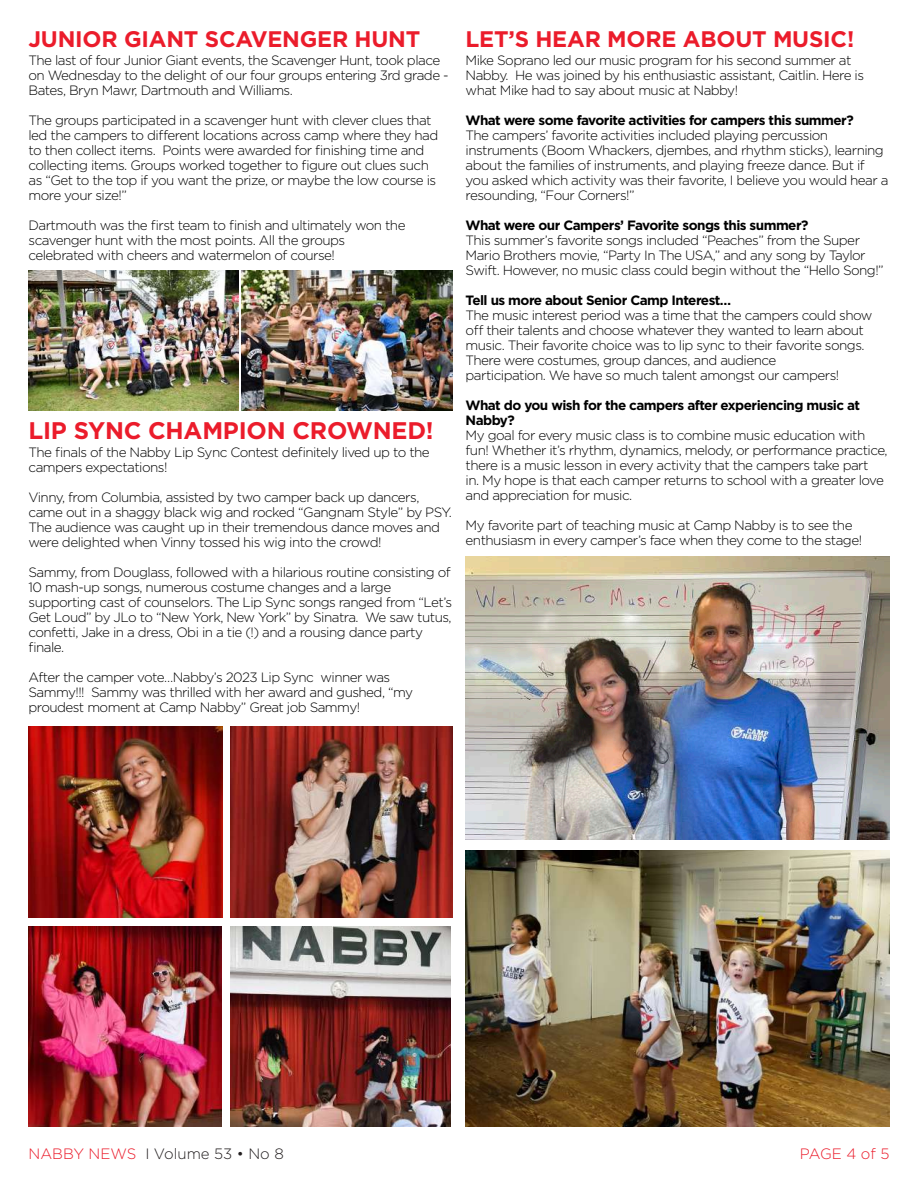
<style>
.page{position:relative;width:918px;height:1188px;background:#fff}
.page>*{position:absolute;margin:0;border:0;box-sizing:border-box;transform-origin:0 0}
.t1{font:700 24px "Gotham";letter-spacing:-.01em;color:#eb1c2b}
.t2{font:700 22.5px "Gotham";letter-spacing:-.01em;color:#eb1c2b}
.t3{font:300 15px "Gotham";color:#231f20}
.t4{font:300 15px "Gotham";letter-spacing:-.02em;color:#eb1c2b}
.t5{font:300 13.5px/15px "Gotham";letter-spacing:-.04em;color:#000}
.t6{font:700 13.5px/15px "Gotham";letter-spacing:-.04em;color:#000}
.s1{color:#eb1c2b}
</style>
<div class="page">
<img style="left:28px;top:727px;width:194px;height:191px">
<img style="left:28px;top:927px;width:193px;height:200px">
<img style="left:231px;top:727px;width:221px;height:191px">
<img style="left:231px;top:927px;width:220px;height:200px">
<img style="left:28px;top:270px;width:211px;height:140px">
<img style="left:242px;top:270px;width:210px;height:140px">
<img style="left:466px;top:851px;width:424px;height:276px">
<img style="left:466px;top:556px;width:424px;height:283px">
<h2 class="t2" style="left:28px;top:24px;width:393px">JUNIOR GIANT SCAVENGER HUNT</h2>
<p class="t5" style="left:28px;top:52px;width:422px">The last of four Junior Giant events, the Scavenger Hunt, took place on Wednesday to the delight of our four groups entering 3rd grade -<br>Bates, Bryn Mawr, Dartmouth and Williams.</p>
<p class="t5" style="left:28px;top:112px;width:411px">The groups participated in a scavenger hunt with clever clues that led the campers to different locations across camp where they had to then collect items. Points were awarded for finishing time and collecting items. Groups worked together to figure out clues such as “Get to the top if you want the prize, or maybe the low course is more your size!”</p>
<p class="t5" style="left:28px;top:217px;width:379px">Dartmouth was the first team to finish and ultimately won the scavenger hunt with the most points. All the groups celebrated with cheers and watermelon of course!</p>
<h1 class="t1" style="left:28px;top:415px;width:407px">LIP SYNC CHAMPION CROWNED!</h1>
<p class="t5" style="left:28px;top:444px;width:403px">The finals of the Nabby Lip Sync Contest definitely lived up to the campers expectations!</p>
<p class="t5" style="left:28px;top:489px;width:425px">Vinny, from Columbia, assisted by two camper back up dancers, came out in a shaggy black wig and rocked “Gangnam Style” by PSY.<br>The audience was caught up in their tremendous dance moves and were delighted when Vinny tossed his wig into the crowd!</p>
<p class="t5" style="left:28px;top:564px;width:425px">Sammy, from Douglass, followed with a hilarious routine consisting of 10 mash-up songs, numerous costume changes and a large supporting cast of counselors. The Lip Sync songs ranged from “Let’s Get Loud” by JLo to “New York, New York” by Sinatra. We saw tutus, confetti, Jake in a dress, Obi in a tie (!) and a rousing dance party finale.</p>
<p class="t5" style="left:28px;top:669px;width:386px">After the camper vote…Nabby’s 2023 Lip Sync winner was<br>Sammy!!! Sammy was thrilled with her award and gushed, “my proudest moment at Camp Nabby” Great job Sammy!</p>
<h2 class="t2" style="left:466px;top:24px;width:390px">LET’S HEAR MORE ABOUT MUSIC!</h2>
<p class="t5" style="left:466px;top:52px;width:400px">Mike Soprano led our music program for his second summer at<br>Nabby. He was joined by his enthusiastic assistant, Caitlin. Here is what Mike had to say about music at Nabby!</p>
<p class="t6" style="left:466px;top:113px;width:390px">What were some favorite activities for campers this summer?</p>
<p class="t5" style="left:466px;top:127px;width:425px">The campers’ favorite activities included playing percussion instruments (Boom Whackers, djembes, and rhythm sticks), learning about the families of instruments, and playing freeze dance. But if you asked which activity was their favorite, I believe you would hear a resounding, “Four Corners!”</p>
<p class="t6" style="left:466px;top:218px;width:344px">What were our Campers’ Favorite songs this summer?</p>
<p class="t5" style="left:466px;top:232px;width:420px">This summer’s favorite songs included “Peaches” from the Super<br>Mario Brothers movie, “Party In The USA,” and any song by Taylor<br>Swift. However, no music class could begin without the “Hello Song!”</p>
<p class="t6" style="left:466px;top:293px;width:267px">Tell us more about Senior Camp Interest…</p>
<p class="t5" style="left:466px;top:307px;width:408px">The music interest period was a time that the campers could show off their talents and choose whatever they wanted to learn about music. Their favorite choice was to lip sync to their favorite songs.<br>There were costumes, group dances, and audience<br>participation. We have so much talent amongst our campers!</p>
<p class="t6" style="left:466px;top:398px;width:396px">What do you wish for the campers after experiencing music at<br>Nabby?</p>
<p class="t5" style="left:466px;top:427px;width:424px">My goal for every music class is to combine music education with fun! Whether it’s rhythm, dynamics, melody, or performance practice, there is a music lesson in every activity that the campers take part<br>in. My hope is that each camper returns to school with a greater love and appreciation for music.</p>
<p class="t5" style="left:466px;top:517px;width:398px">My favorite part of teaching music at Camp Nabby is to see the enthusiasm in every camper’s face when they come to the stage!</p>
<p class="t3" style="left:28px;top:1144px;width:257px"><span class="s1">NABBY NEWS</span> I Volume 53 • No 8</p>
<p class="t4" style="left:800px;top:1144px;width:91px">PAGE 4 of 5</p>
</div>
